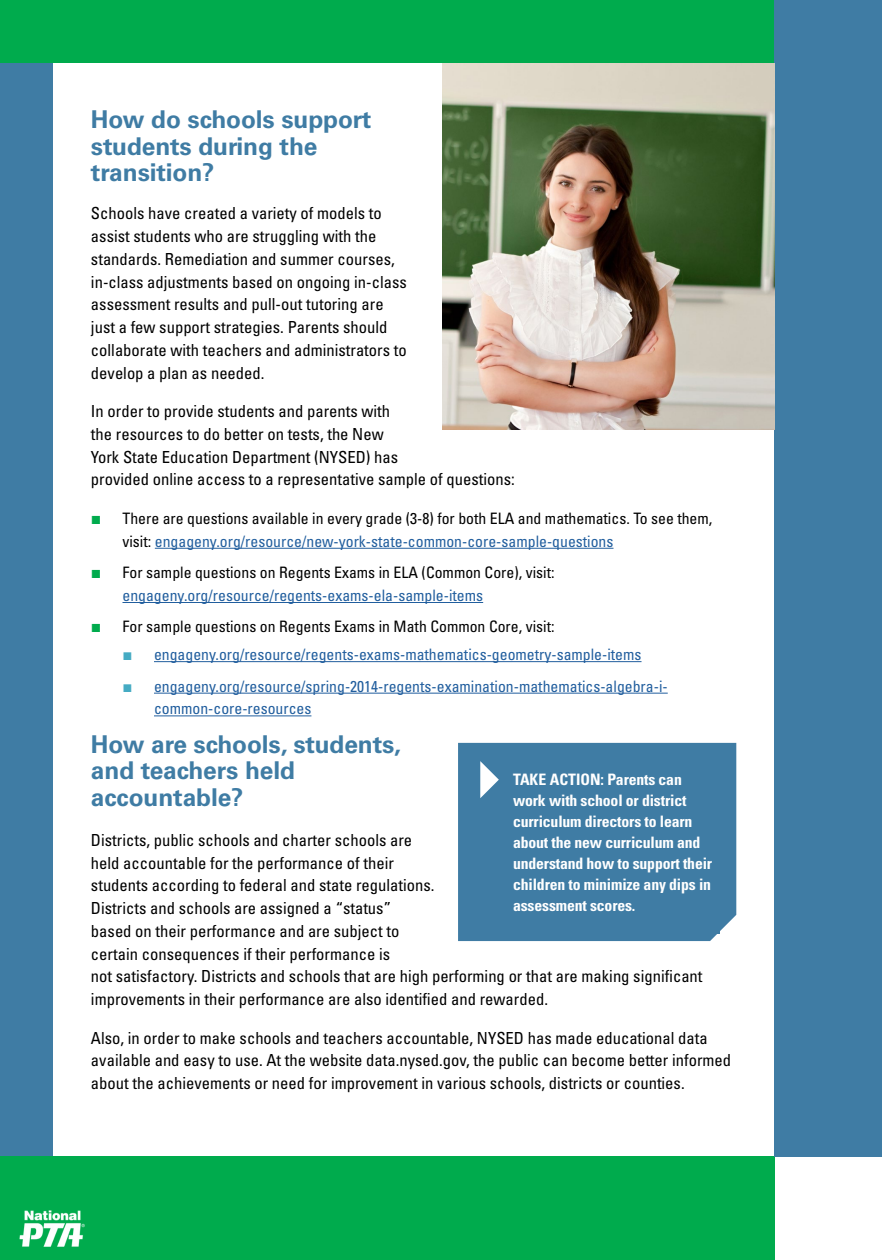
<style>
.page{position:relative;width:882px;height:1260px;background:#fff}
.page>*{position:absolute;margin:0;border:0;box-sizing:border-box;transform-origin:0 0}
.t1{font:700 24.5px/26.2px "Univers LT Std";letter-spacing:-.005em;color:#3f7ca4}
.t2{font:condensed 16.62px/22.8px "Univers LT Std";color:#000}
.t3{font:condensed 15.75px/22.8px "Univers LT Std";color:#000}
.t4{font:condensed 15.75px/22.8px "Univers LT Std";color:#215e9e}
.t5{font:700 condensed 15.75px/21px "Univers LT Std";letter-spacing:-.01em;color:#fff}
.s1{font-family:"Arial";font-stretch:normal;font-size:17.5px;color:#00ab4d}
.s2{color:#215e9e}
.s3{font-family:"Arial";font-stretch:normal;font-size:16.62px;color:#45abc3}
</style>
<div class="page">
<hr style="left:155px;top:548px;width:459px;height:1px;background:#215e9e">
<hr style="left:122px;top:602px;width:361px;height:1px;background:#215e9e">
<div style="left:0;top:63px;width:52px;height:1197px;background:#3f7ca4"></div>
<div style="left:0;top:1156px;width:775px;height:104px;background:#00ab4d"></div>
<div style="left:775px;top:0;width:107px;height:1156px;background:#3f7ca4"></div>
<img style="left:443px;top:63px;width:332px;height:366px">
<div style="left:0;top:0;width:882px;height:63px;background:#00ab4d"></div>
<div style="left:775px;top:0;width:107px;height:63px;background:#3f7ca4"></div>
<div style="left:458px;top:743px;width:278px;height:198px;background:#3f7ca4"></div>
<div style="left:513px;top:774px;width:207px;height:160px;background:#3f7ca4"></div>
<svg style="left:480px;top:761px;width:19px;height:37px"></svg>
<img style="left:19px;top:1210px;width:66px;height:37px">
<hr style="left:154px;top:661px;width:488px;height:1px;background:#215e9e">
<hr style="left:154px;top:693px;width:514px;height:1px;background:#215e9e">
<hr style="left:154px;top:716px;width:157px;height:1px;background:#215e9e">
<h1 class="t1" style="left:91px;top:107px;width:282px">How do schools support students during the transition?</h1>
<p class="t2" style="left:91px;top:202px;width:317px">Schools have created a variety of models to assist students who are struggling with the standards. Remediation and summer courses, in-class adjustments based on ongoing in-class assessment results and pull-out tutoring are just a few support strategies. Parents should collaborate with teachers and administrators to develop a plan as needed.</p>
<p class="t2" style="left:91px;top:400px;width:425px">In order to provide students and parents with<br>the resources to do better on tests, the New<br>York State Education Department (NYSED) has<br>provided online access to a representative sample of questions:</p>
<p class="t3" style="left:122px;top:507px;width:591px;text-indent:-32px"><span class="s1">■</span> There are questions available in every grade (3-8) for both ELA and mathematics. To see them, visit: <span class="s2">engageny.org/resource/new-york-state-common-core-sample-questions</span></p>
<p class="t3" style="left:122px;top:561px;width:434px;text-indent:-32px"><span class="s1">■</span> For sample questions on Regents Exams in ELA (Common Core), visit: <span class="s2">engageny.org/resource/regents-exams-ela-sample-items</span></p>
<p class="t3" style="left:91px;top:615px;width:465px"><span class="s1">■</span> For sample questions on Regents Exams in Math Common Core, visit:</p>
<p class="t4" style="left:122px;top:643px;width:521px"><span class="s3">■</span> engageny.org/resource/regents-exams-mathematics-geometry-sample-items</p>
<p class="t4" style="left:154px;top:674px;width:515px;text-indent:-32px"><span class="s3">■</span> engageny.org/resource/spring-2014-regents-examination-mathematics-algebra-i&shy;common-core-resources</p>
<h1 class="t1" style="left:91px;top:732px;width:312px">How are schools, students, and teachers held accountable?</h1>
<p class="t2" style="left:91px;top:828px;width:613px">Districts, public schools and charter schools are<br>held accountable for the performance of their<br>students according to federal and state regulations.<br>Districts and schools are assigned a “status”<br>based on their performance and are subject to<br>certain consequences if their performance is<br>not satisfactory. Districts and schools that are high performing or that are making significant improvements in their performance are also identified and rewarded.</p>
<p class="t2" style="left:91px;top:1026px;width:642px">Also, in order to make schools and teachers accountable, NYSED has made educational data available and easy to use. At the website data.nysed.gov, the public can become better informed about the achievements or need for improvement in various schools, districts or counties.</p>
<p class="t5" style="left:513px;top:769px;width:201px">TAKE ACTION: Parents can work with school or district curriculum directors to learn about the new curriculum and understand how to support their children to minimize any dips in assessment scores.</p>
</div>
